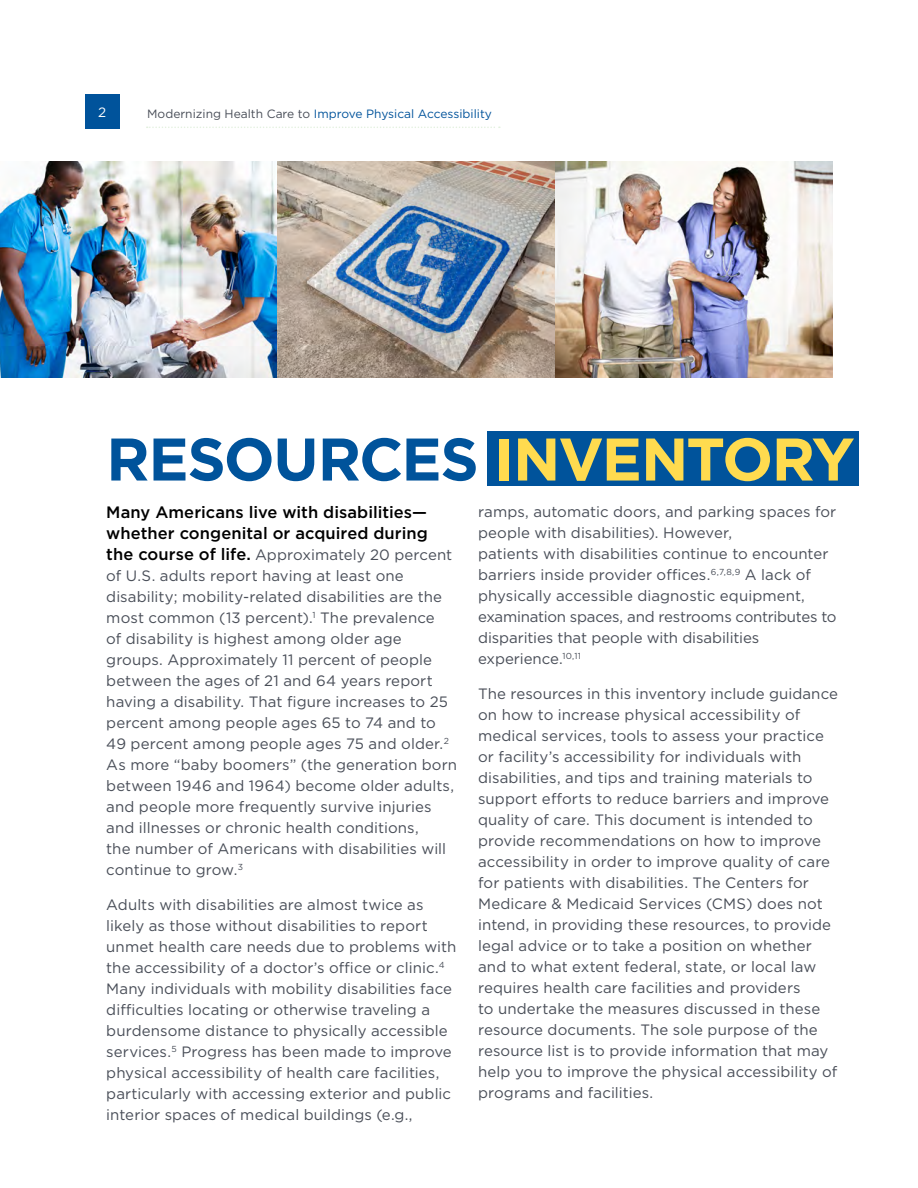
<style>
.page{position:relative;width:918px;height:1188px;background:#fff}
.page>*{position:absolute;margin:0;border:0;box-sizing:border-box;transform-origin:0 0}
.t1{font:700 60px "Gotham";letter-spacing:-.03em;color:#00539b}
.t2{font:500 16.5px/21px "Gotham";letter-spacing:.005em;color:#000}
.t3{font:15px/21px "Gotham";letter-spacing:.005em;color:#494e58}
.t4{font:13.5px "Gotham";color:#fff}
.t5{font:12px "Gotham";color:#00539b}
.s1{color:#494e58}
.s2{color:#ffdb4f}
.s3{font-weight:500;font-size:16.5px;color:#000}
</style>
<div class="page">
<img style="left:0;top:162px;width:278px;height:216px">
<img style="left:278px;top:162px;width:277px;height:216px">
<img style="left:555px;top:162px;width:278px;height:216px">
<div style="left:85px;top:95px;width:34px;height:34px;background:#00539b"></div>
<svg style="left:147px;top:127px;width:353px;height:1px"></svg>
<div style="left:487px;top:431px;width:372px;height:55px;background:#00539b"></div>
<p class="t4" style="left:98px;top:104px;width:10px">2</p>
<p class="t5" style="left:147px;top:106px;width:346px"><span class="s1">Modernizing Health Care to</span> Improve Physical Accessibility</p>
<h2 class="t1" style="left:106px;top:425px;width:750px">RESOURCES <span class="s2">INVENTORY</span></h2>
<p class="t2" style="left:106px;top:502px;width:323px">Many Americans live with disabilities— whether congenital or acquired during</p>
<p class="t3" style="left:106px;top:544px;width:352px"><span class="s3">the course of life.</span> Approximately 20 percent of U.S. adults report having at least one disability; mobility-related disabilities are the most common (13 percent).<sup>1</sup> The prevalence<br>of disability is highest among older age groups. Approximately 11 percent of people between the ages of 21 and 64 years report having a disability. That figure increases to 25 percent among people ages 65 to 74 and to 49 percent among people ages 75 and older.<sup>2<br></sup>As more “baby boomers” (the generation born between 1946 and 1964) become older adults, and people more frequently survive injuries and illnesses or chronic health conditions,<br>the number of Americans with disabilities will continue to grow.<sup>3</sup></p>
<p class="t3" style="left:106px;top:894px;width:352px">Adults with disabilities are almost twice as likely as those without disabilities to report unmet health care needs due to problems with the accessibility of a doctor’s office or clinic.<sup>4<br></sup>Many individuals with mobility disabilities face difficulties locating or otherwise traveling a burdensome distance to physically accessible services.<sup>5</sup> Progress has been made to improve physical accessibility of health care facilities, particularly with accessing exterior and public interior spaces of medical buildings (e.g.,</p>
<p class="t3" style="left:478px;top:501px;width:360px">ramps, automatic doors, and parking spaces for people with disabilities). However,<br>patients with disabilities continue to encounter barriers inside provider offices.<sup>6,7,8,9</sup> A lack of physically accessible diagnostic equipment, examination spaces, and restrooms contributes to disparities that people with disabilities experience.<sup>10,11</sup></p>
<p class="t3" style="left:478px;top:683px;width:361px">The resources in this inventory include guidance on how to increase physical accessibility of medical services, tools to assess your practice or facility’s accessibility for individuals with disabilities, and tips and training materials to support efforts to reduce barriers and improve quality of care. This document is intended to provide recommendations on how to improve accessibility in order to improve quality of care for patients with disabilities. The Centers for Medicare &amp; Medicaid Services (CMS) does not intend, in providing these resources, to provide legal advice or to take a position on whether and to what extent federal, state, or local law requires health care facilities and providers<br>to undertake the measures discussed in these resource documents. The sole purpose of the resource list is to provide information that may help you to improve the physical accessibility of programs and facilities.</p>
</div>
